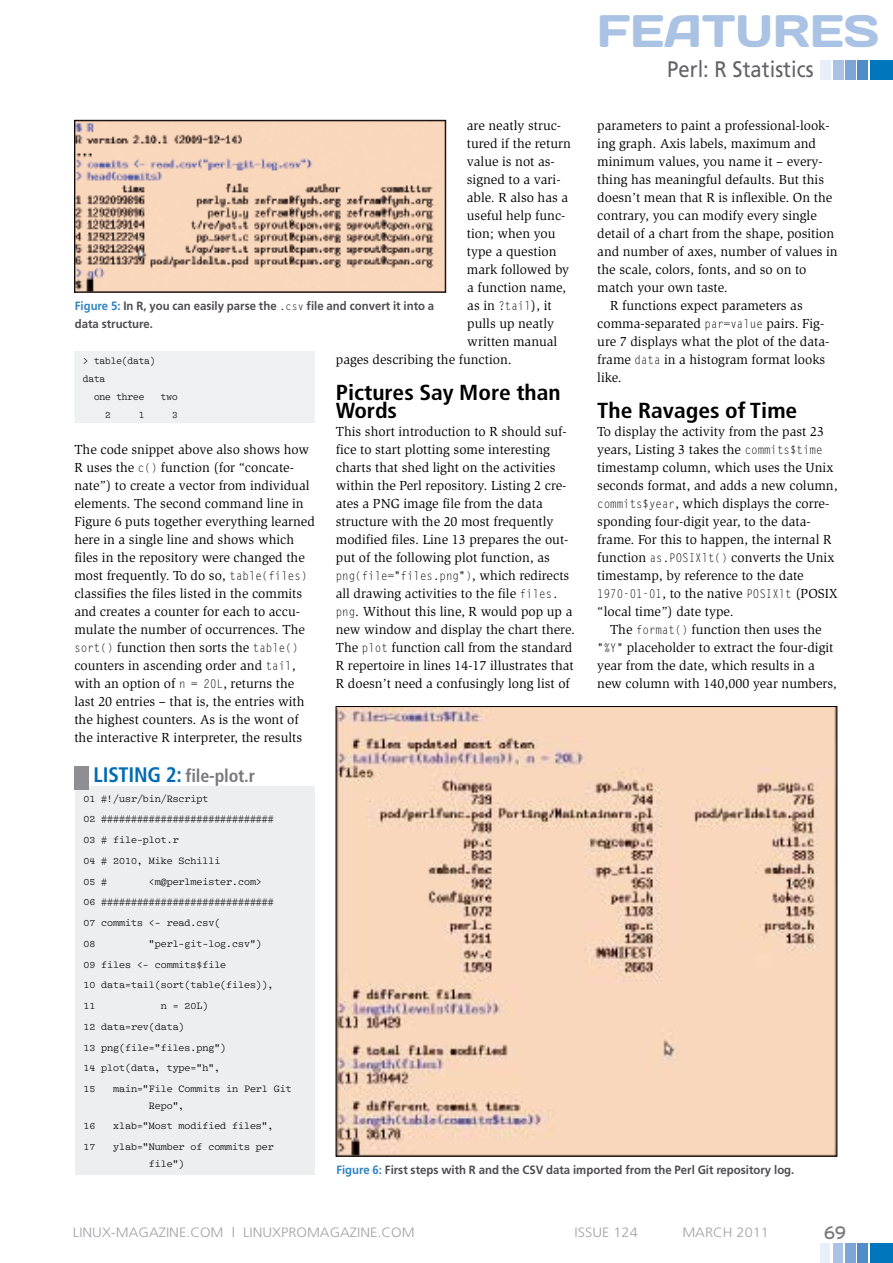
<style>
.page{position:relative;width:893px;height:1263px;background:#fff}
.page>*{position:absolute;margin:0;border:0;box-sizing:border-box;transform-origin:0 0}
.t1{font:45.45px "Days";color:#aac3e4}
.t2{font:22.5px "Frutiger";color:#636267;scale:.9 1}
.t3{font:700 condensed 21.75px/18px "Frutiger";color:#000;scale:1.08 1}
.t4{font:700 condensed 21px "Frutiger";color:#006bb5}
.t5{font:700 condensed 18px "Frutiger";color:#79787c}
.t6{font:18px "Interstate";color:#79787c}
.t7{font:13.5px/18px "Slimbach";color:#000}
.t8{font:300 13.5px "Frutiger";color:#a3a3a7;scale:1.08 1}
.t9{font:700 12px/18px "Frutiger";color:#4e4c50;scale:.95 1}
.t10{font:12px "Gothic Looser";color:#000;scale:.9 1}
.t11{font:8.85px/16.5px "Fantabular MVB";color:#000;scale:.96 1}
.t12{font:8.85px/18px "Fantabular MVB";color:#000;scale:.9 1}
.s1{font-family:"Gothic Looser";font-size:12px}
.s2{font-family:"Slimbach";font-size:13.5px}
.s3{color:#2e82c2}
.s4{font-family:"Gothic Looser";font-weight:400;font-size:10.5px;color:#000}
.s5{font-size:21px;color:#006bb5}
</style>
<div class="page">
<div style="left:74px;top:351px;width:241px;height:18px;background:#eff0f1"></div>
<div style="left:74px;top:369px;width:241px;height:18px;background:#eff0f1"></div>
<div style="left:74px;top:387px;width:241px;height:18px;background:#eff0f1"></div>
<div style="left:74px;top:405px;width:241px;height:18px;background:#eff0f1"></div>
<img style="left:338px;top:708px;width:497px;height:446px">
<img style="left:76px;top:122px;width:368px;height:168px">
<div style="left:74px;top:120px;width:372px;height:172px;border:1px solid #000"></div>
<div style="left:75px;top:786px;width:240px;height:389px;background:#edeeef"></div>
<div style="left:74px;top:766px;width:15px;height:24px;background:#8f8e92"></div>
<div style="left:870px;top:61px;width:23px;height:19px;background:#0077bc"></div>
<div style="left:845px;top:61px;width:10px;height:19px;background:#7da5d6"></div>
<div style="left:820px;top:61px;width:10px;height:19px;background:#e9eff8"></div>
<div style="left:858px;top:61px;width:10px;height:19px;background:#4f8cc8"></div>
<div style="left:833px;top:61px;width:10px;height:19px;background:#aac3e4"></div>
<div style="left:870px;top:1244px;width:23px;height:19px;background:#0077bc"></div>
<div style="left:845px;top:1244px;width:10px;height:19px;background:#7da5d6"></div>
<div style="left:820px;top:1244px;width:10px;height:19px;background:#e9eff8"></div>
<div style="left:858px;top:1244px;width:10px;height:19px;background:#4f8cc8"></div>
<div style="left:833px;top:1244px;width:10px;height:19px;background:#aac3e4"></div>
<p class="t7" style="left:467px;top:117px;width:96px">are neatly struc-</p>
<p class="t7" style="left:467px;top:135px;width:105px">tured if the return</p>
<p class="t7" style="left:467px;top:153px;width:89px">value is not as-</p>
<p class="t7" style="left:467px;top:171px;width:95px">signed to a vari-</p>
<p class="t7" style="left:467px;top:189px;width:103px">able. R also has a</p>
<p class="t7" style="left:467px;top:207px;width:100px">useful help func-</p>
<p class="t7" style="left:467px;top:225px;width:90px">tion; when you</p>
<p class="t7" style="left:467px;top:243px;width:91px">type a question</p>
<p class="t7" style="left:467px;top:261px;width:104px">mark followed by</p>
<p class="t7" style="left:467px;top:279px;width:100px">a function name,</p>
<p class="t7" style="left:467px;top:297px;width:86px">as in <span class="s1">?tail</span>), it</p>
<p class="t7" style="left:467px;top:315px;width:88px">pulls up neatly</p>
<p class="t7" style="left:467px;top:333px;width:92px">written manual</p>
<p class="t7" style="left:336px;top:351px;width:177px">pages describing the function.</p>
<h3 class="t3" style="left:336px;top:384px;width:210px">Pictures Say More than<br>Words</h3>
<p class="t7" style="left:336px;top:423px;width:234px">This short introduction to R should suf&shy;fice to start plotting some interesting charts that shed light on the activities within the Perl repository. Listing 2 cre&shy;ates a PNG image file from the data structure with the 20 most frequently modified files. Line 13 prepares the out&shy;put of the following plot function, as</p>
<p class="t10" style="left:336px;top:568px;width:261px">png(file="files.png")<span class="s2">, which redirects</span></p>
<p class="t7" style="left:336px;top:585px;width:241px">all drawing activities to the file <span class="s1">files. png</span>. Without this line, R would pop up a new window and display the chart there.<br>The <span class="s1">plot</span> function call from the standard R repertoire in lines 14-17 illustrates that R doesn’t need a confusingly long list of</p>
<p class="t9" style="left:75px;top:297px;width:380px"><span class="s3">Figure 5:</span> In R, you can easily parse the <span class="s4">.csv</span> file and convert it into a data structure.</p>
<p class="t12" style="left:83px;top:352px;width:82px">&gt; table(data) data</p>
<p class="t12" style="left:94px;top:388px;width:57px">one three</p>
<p class="t12" style="left:161px;top:388px;width:20px">two</p>
<p class="t12" style="left:105px;top:406px;width:8px">2</p>
<p class="t12" style="left:139px;top:406px;width:8px">1</p>
<p class="t12" style="left:172px;top:406px;width:8px">3</p>
<p class="t7" style="left:74px;top:441px;width:242px">The code snippet above also shows how R uses the <span class="s1">c()</span> function (for “concate&shy;nate”) to create a vector from individual elements. The second command line in Figure 6 puts together everything learned here in a single line and shows which files in the repository were changed the most frequently. To do so, <span class="s1">table(files) </span>classifies the files listed in the commits and creates a counter for each to accu&shy;mulate the number of occurrences. The <span class="s1">sort()</span> function then sorts the <span class="s1">table() </span>counters in ascending order and <span class="s1">tail</span>, with an option of <span class="s1">n = 20L</span>, returns the last 20 entries – that is, the entries with the highest counters. As is the wont of the interactive R interpreter, the results</p>
<h3 class="t4" style="left:94px;top:762px;width:9px">Listi</h3>
<h3 class="t5" style="left:134px;top:764px;width:122px"><span class="s5">ng 2:</span> file-plot.r</h3>
<h1 class="t1" style="left:597px;top:2px;width:284px">FEATURES</h1>
<h2 class="t2" style="left:667px;top:56px;width:164px">Perl: R Statistics</h2>
<p class="t7" style="left:597px;top:117px;width:234px">parameters to paint a professional-look-</p>
<p class="t7" style="left:597px;top:135px;width:220px">ing graph. Axis labels, maximum and</p>
<p class="t7" style="left:597px;top:153px;width:227px">minimum values, you name it – every-</p>
<p class="t7" style="left:597px;top:171px;width:228px">thing has meaningful defaults. But this</p>
<p class="t7" style="left:597px;top:189px;width:236px">doesn’t mean that R is inflexible. On the</p>
<p class="t7" style="left:597px;top:207px;width:221px">contrary, you can modify every single</p>
<p class="t7" style="left:597px;top:225px;width:238px">detail of a chart from the shape, position</p>
<p class="t7" style="left:597px;top:243px;width:242px">and number of axes, number of values in</p>
<p class="t7" style="left:597px;top:261px;width:211px">the scale, colors, fonts, and so on to</p>
<p class="t7" style="left:597px;top:279px;width:132px">match your own taste.</p>
<p class="t7" style="left:610px;top:297px;width:194px">R functions expect parameters as</p>
<p class="t7" style="left:597px;top:315px;width:228px">comma-separated <span class="s1">par=value</span> pairs. Fig-</p>
<p class="t7" style="left:597px;top:333px;width:234px">ure 7 displays what the plot of the data-</p>
<p class="t7" style="left:597px;top:351px;width:230px">frame <span class="s1">data</span> in a histogram format looks</p>
<p class="t7" style="left:597px;top:369px;width:26px">like.</p>
<h3 class="t3" style="left:597px;top:402px;width:187px">The Ravages of Time</h3>
<p class="t7" style="left:597px;top:423px;width:242px">To display the activity from the past 23 years, Listing 3 takes the <span class="s1">commits$time </span>timestamp column, which uses the Unix seconds format, and adds a new column, <span class="s1">commits$year</span>, which displays the corre&shy;sponding four-digit year, to the data&shy;frame. For this to happen, the internal R function <span class="s1">as.POSIXlt()</span> converts the Unix timestamp, by reference to the date <span class="s1">1970‑01‑01</span>, to the native <span class="s1">POSIXlt</span> (POSIX “local time”) date type.</p>
<p class="t7" style="left:597px;top:621px;width:241px;text-indent:13px">The <span class="s1">format()</span> function then uses the <span class="s1">"%Y"</span> placeholder to extract the four-digit year from the date, which results in a new column with 140,000 year numbers,</p>
<p class="t11" style="left:83px;top:790px;width:132px">01 #!/usr/bin/Rscript</p>
<p class="t11" style="left:83px;top:811px;width:200px">02 #############################</p>
<p class="t11" style="left:83px;top:832px;width:101px">03 # file‑plot.r</p>
<p class="t11" style="left:83px;top:852px;width:144px">04 # 2010, Mike Schilli</p>
<p class="t11" style="left:83px;top:873px;width:26px">05 #</p>
<p class="t11" style="left:149px;top:873px;width:119px">&lt;m@perlmeister.com&gt;</p>
<p class="t11" style="left:83px;top:894px;width:200px">06 #############################</p>
<p class="t11" style="left:83px;top:915px;width:144px">07 commits &lt;‑ read.csv(</p>
<p class="t11" style="left:83px;top:935px;width:14px">08</p>
<p class="t11" style="left:149px;top:935px;width:119px">"perl‑git‑log.csv")</p>
<p class="t11" style="left:83px;top:956px;width:150px">09 files &lt;‑ commits$file</p>
<p class="t11" style="left:83px;top:977px;width:200px">10 data=tail(sort(table(files)),</p>
<p class="t11" style="left:83px;top:998px;width:14px">11</p>
<p class="t11" style="left:161px;top:998px;width:51px">n = 20L)</p>
<p class="t11" style="left:83px;top:1018px;width:107px">12 data=rev(data)</p>
<p class="t11" style="left:83px;top:1039px;width:150px">13 png(file="files.png")</p>
<p class="t11" style="left:83px;top:1060px;width:144px">14 plot(data, type="h",</p>
<p class="t11" style="left:83px;top:1081px;width:14px">15</p>
<p class="t11" style="left:149px;top:1081px;width:150px;text-indent:-36px">main="File Commits in Perl Git<br>Repo",</p>
<p class="t11" style="left:83px;top:1118px;width:14px">16</p>
<p class="t11" style="left:113px;top:1118px;width:169px">xlab="Most modified files",</p>
<p class="t11" style="left:83px;top:1139px;width:14px">17</p>
<p class="t11" style="left:149px;top:1139px;width:132px;text-indent:-36px">ylab="Number of commits per file")</p>
<p class="t9" style="left:336px;top:1161px;width:484px"><span class="s3">Figure 6:</span> First steps with R and the CSV data imported from the Perl Git repository log.</p>
<p class="t8" style="left:73px;top:1224px;width:311px">LINUX-MAGAZINE.COM | LINUXPROMAGAZINE.COM</p>
<p class="t8" style="left:575px;top:1224px;width:60px">ISSUE 124</p>
<p class="t8" style="left:682px;top:1224px;width:82px">MARCH 2011</p>
<h3 class="t6" style="left:824px;top:1222px;width:24px">69</h3>
</div>
